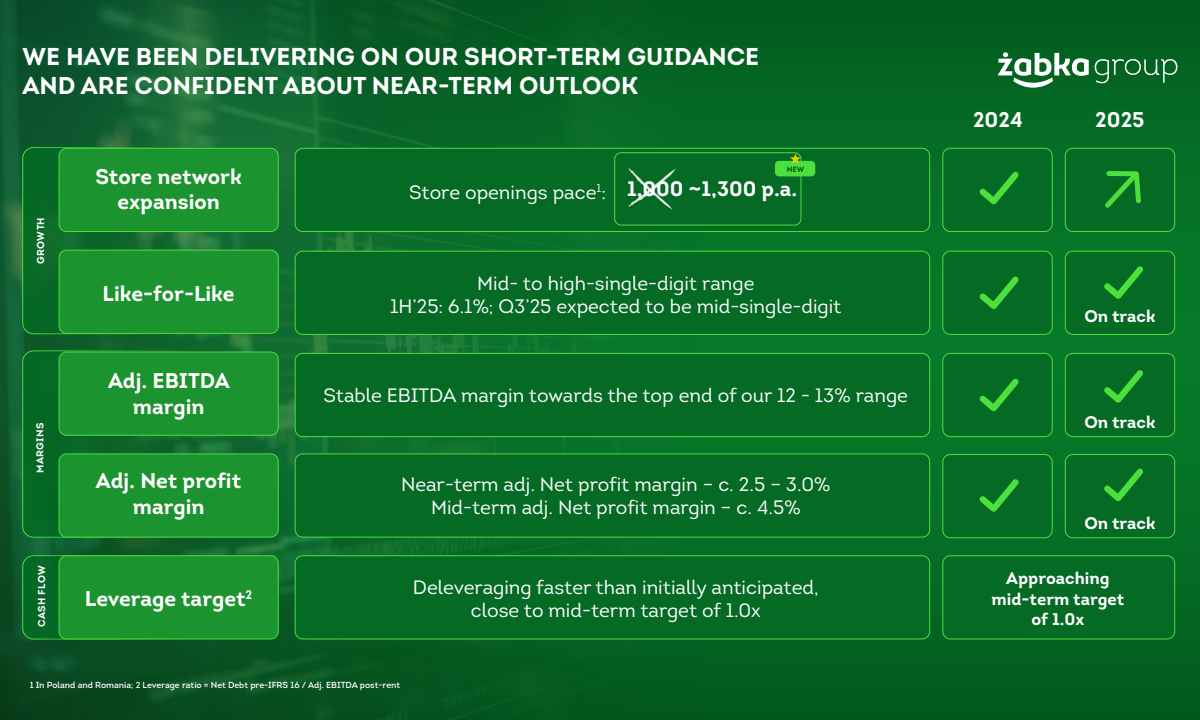
<style>
.page{position:relative;width:1200px;height:720px;background:#fff}
.page>*{position:absolute;margin:0;border:0;box-sizing:border-box;transform-origin:0 0}
.t1{font:700 24.38px/29.2px "Intro";color:#fff}
.t2{font:700 21.25px/25.5px "Intro";color:#fff;text-align:center}
.t3{font:700 20.94px "Intro";color:#fff}
.t4{font:19.38px/23.2px "Intro";color:#fff;text-align:center}
.t5{font:700 16.88px/20.2px "Intro";color:#fff;text-align:center}
.t6{font:700 10px "Intro";letter-spacing:.035em;color:#fff}
.t7{font:8.75px "Intro";color:#fff}
.t8{font:700 7.62px "Intro";color:#035b19}
</style>
<div class="page">
<img style="left:0;top:0;width:1200px;height:720px">
<div style="left:23px;top:147px;width:155px;height:187px;background:#046a24;border-radius:11px"></div>
<div style="left:22px;top:147px;width:156px;height:187px;border:1px solid #4ce03d;border-radius:11px"></div>
<div style="left:23px;top:351px;width:176px;height:186px;background:#046a24;border-radius:11px"></div>
<div style="left:23px;top:556px;width:176px;height:83px;background:#046a24;border-radius:11px"></div>
<div style="left:59px;top:148px;width:219px;height:84px;background:#1b932e;border-radius:8px"></div>
<div style="left:59px;top:148px;width:220px;height:84px;border:1px solid #4ce03d;border-radius:8px"></div>
<div style="left:295px;top:148px;width:635px;height:84px;background:#046a24;border-radius:7px"></div>
<div style="left:295px;top:148px;width:635px;height:84px;border:1px solid #4ce03d;border-radius:7px"></div>
<div style="left:943px;top:148px;width:109px;height:84px;background:#046a24;border-radius:8px"></div>
<div style="left:942px;top:148px;width:110px;height:84px;border:1px solid #4ce03d;border-radius:8px"></div>
<div style="left:943px;top:251px;width:109px;height:83px;background:#046a24;border-radius:8px"></div>
<div style="left:942px;top:251px;width:110px;height:84px;border:1px solid #4ce03d;border-radius:8px"></div>
<div style="left:943px;top:353px;width:109px;height:84px;background:#046a24;border-radius:8px"></div>
<div style="left:942px;top:353px;width:110px;height:84px;border:1px solid #4ce03d;border-radius:8px"></div>
<div style="left:943px;top:455px;width:109px;height:83px;background:#046a24;border-radius:8px"></div>
<div style="left:942px;top:454px;width:110px;height:84px;border:1px solid #4ce03d;border-radius:8px"></div>
<div style="left:943px;top:556px;width:232px;height:83px;background:#046a24;border-radius:8px"></div>
<div style="left:942px;top:555px;width:233px;height:84px;border:1px solid #4ce03d;border-radius:8px"></div>
<div style="left:1065px;top:148px;width:110px;height:84px;background:#046a24;border-radius:8px"></div>
<div style="left:1065px;top:148px;width:110px;height:84px;border:1px solid #4ce03d;border-radius:8px"></div>
<div style="left:1065px;top:251px;width:110px;height:83px;background:#046a24;border-radius:8px"></div>
<div style="left:1065px;top:251px;width:110px;height:84px;border:1px solid #4ce03d;border-radius:8px"></div>
<div style="left:1065px;top:353px;width:110px;height:84px;background:#046a24;border-radius:8px"></div>
<div style="left:1065px;top:353px;width:110px;height:84px;border:1px solid #4ce03d;border-radius:8px"></div>
<div style="left:1065px;top:455px;width:110px;height:83px;background:#046a24;border-radius:8px"></div>
<div style="left:1065px;top:454px;width:110px;height:84px;border:1px solid #4ce03d;border-radius:8px"></div>
<div style="left:59px;top:352px;width:219px;height:83px;background:#1b932e;border-radius:8px"></div>
<div style="left:59px;top:352px;width:220px;height:84px;border:1px solid #4ce03d;border-radius:8px"></div>
<div style="left:295px;top:353px;width:635px;height:84px;background:#046a24;border-radius:7px"></div>
<div style="left:295px;top:353px;width:635px;height:84px;border:1px solid #4ce03d;border-radius:7px"></div>
<div style="left:59px;top:250px;width:219px;height:83px;background:#1b932e;border-radius:8px"></div>
<div style="left:59px;top:250px;width:220px;height:84px;border:1px solid #4ce03d;border-radius:8px"></div>
<div style="left:295px;top:251px;width:635px;height:83px;background:#046a24;border-radius:7px"></div>
<div style="left:295px;top:251px;width:635px;height:84px;border:1px solid #4ce03d;border-radius:7px"></div>
<div style="left:59px;top:454px;width:219px;height:83px;background:#1b932e;border-radius:8px"></div>
<div style="left:59px;top:454px;width:220px;height:83px;border:1px solid #4ce03d;border-radius:8px"></div>
<div style="left:59px;top:556px;width:219px;height:83px;background:#1b932e;border-radius:8px"></div>
<div style="left:59px;top:555px;width:220px;height:84px;border:1px solid #4ce03d;border-radius:8px"></div>
<div style="left:295px;top:454px;width:635px;height:83px;background:#046a24;border-radius:7px"></div>
<div style="left:295px;top:454px;width:635px;height:83px;border:1px solid #4ce03d;border-radius:7px"></div>
<div style="left:295px;top:556px;width:635px;height:83px;background:#046a24;border-radius:7px"></div>
<div style="left:295px;top:555px;width:635px;height:84px;border:1px solid #4ce03d;border-radius:7px"></div>
<svg style="left:979px;top:171px;width:40px;height:34px"></svg>
<svg style="left:979px;top:276px;width:40px;height:33px"></svg>
<svg style="left:979px;top:378px;width:40px;height:34px"></svg>
<svg style="left:979px;top:479px;width:40px;height:33px"></svg>
<svg style="left:1104px;top:266px;width:39px;height:33px"></svg>
<svg style="left:1104px;top:370px;width:39px;height:33px"></svg>
<svg style="left:1104px;top:468px;width:39px;height:33px"></svg>
<svg style="left:1105px;top:171px;width:36px;height:37px"></svg>
<svg style="left:998px;top:52px;width:91px;height:36px"></svg>
<svg style="left:1095px;top:56px;width:83px;height:27px;background:#2a7b44"></svg>
<div style="left:614px;top:152px;width:187px;height:73px;border:1px solid #4ce03d;border-radius:6px"></div>
<div style="left:775px;top:161px;width:40px;height:15px;background:#4ce03d;border-radius:4px"></div>
<svg style="left:790px;top:153px;width:11px;height:11px"></svg>
<svg style="left:628px;top:168px;width:48px;height:42px"></svg>
<p class="t1" style="left:22px;top:41px;width:738px">WE HAVE BEEN DELIVERING ON OUR SHORT-TERM GUIDANCE<br>AND ARE CONFIDENT ABOUT NEAR-TERM OUTLOOK</p>
<p class="t6" style="left:34px;top:264px;width:48px;rotate:-90deg">GROWTH</p>
<p class="t6" style="left:34px;top:473px;width:52px;rotate:-90deg">MARGINS</p>
<p class="t2" style="left:95px;top:163px;width:148px">Store network expansion</p>
<p class="t2" style="left:103px;top:281px;width:133px">Like-for-Like</p>
<p class="t2" style="left:108px;top:368px;width:123px">Adj. EBITDA margin</p>
<p class="t2" style="left:96px;top:468px;width:147px">Adj. Net profit margin</p>
<p class="t4" style="left:409px;top:181px;width:198px">Store openings pace<sup>1</sup>:</p>
<p class="t8" style="left:787px;top:164px;width:19px">NEW</p>
<p class="t3" style="left:627px;top:175px;width:172px">1,000 ~1,300 p.a.</p>
<p class="t4" style="left:390px;top:271px;width:453px">Mid- to high-single-digit range<br>1H’25: 6.1%; Q3’25 expected to be mid-single-digit</p>
<p class="t4" style="left:324px;top:384px;width:586px">Stable EBITDA margin towards the top end of our 12 - 13% range</p>
<p class="t4" style="left:401px;top:473px;width:431px">Near-term adj. Net profit margin – c. 2.5 – 3.0%<br>Mid-term adj. Net profit margin – c. 4.5%</p>
<p class="t2" style="left:973px;top:107px;width:51px">2024</p>
<p class="t2" style="left:1095px;top:107px;width:51px">2025</p>
<p class="t5" style="left:1084px;top:306px;width:73px">On track</p>
<p class="t5" style="left:1084px;top:412px;width:73px">On track</p>
<p class="t5" style="left:1084px;top:513px;width:73px">On track</p>
<p class="t6" style="left:35px;top:627px;width:64px;rotate:-90deg">CASH FLOW</p>
<p class="t2" style="left:85px;top:586px;width:169px">Leverage target<sup>2</sup></p>
<p class="t4" style="left:413px;top:576px;width:407px">Deleveraging faster than initially anticipated, close to mid-term target of 1.0x</p>
<p class="t5" style="left:991px;top:568px;width:134px">Approaching mid-term target of 1.0x</p>
<p class="t7" style="left:30px;top:679px;width:372px">1 In Poland and Romania; 2 Leverage ratio = Net Debt pre-IFRS 16 / Adj. EBITDA post-rent</p>
</div>
